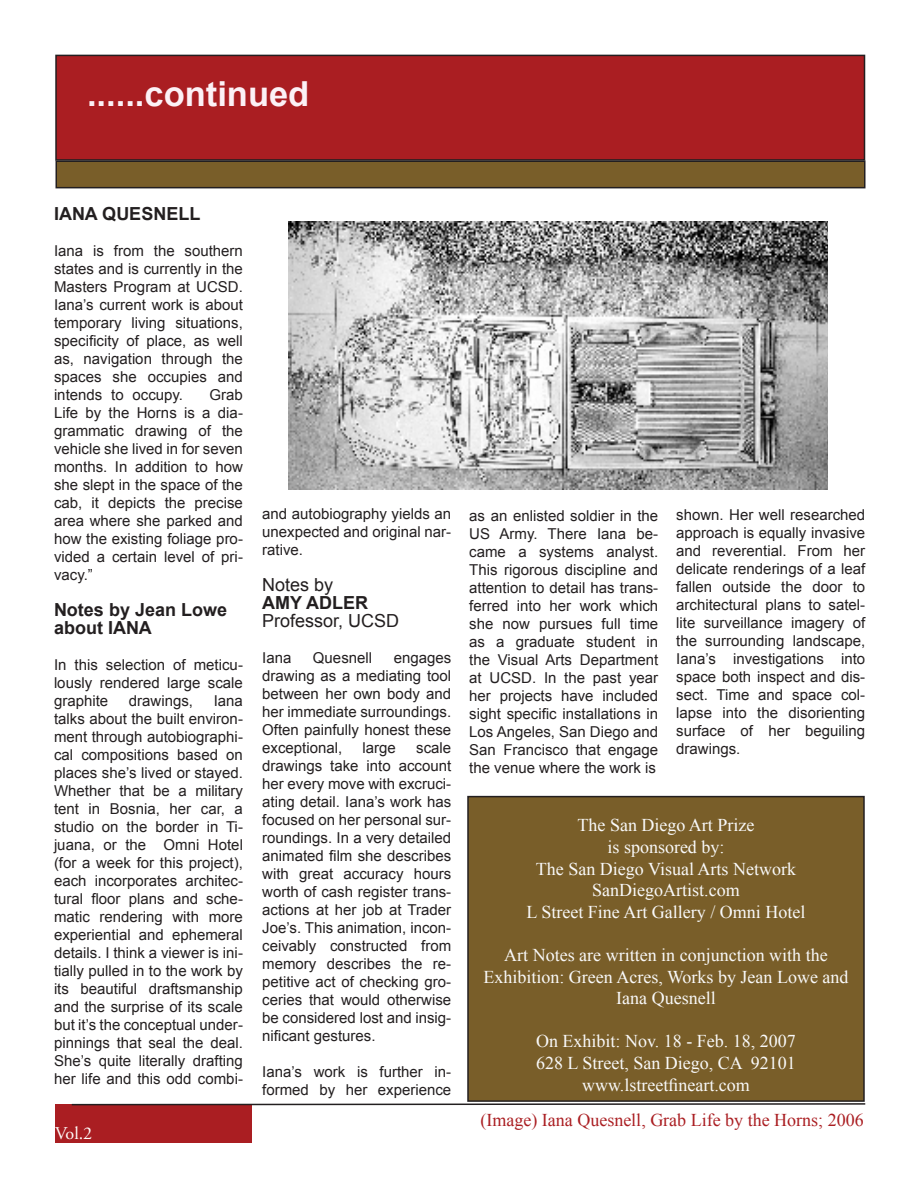
<style>
.page{position:relative;width:918px;height:1188px;background:#fff}
.page>*{position:absolute;margin:0;border:0;box-sizing:border-box;transform-origin:0 0}
.t1{font:700 34.5px "Arial";color:#fcf1f6}
.t2{font:18px/21.6px "Times New Roman";color:#f9f9f9;text-align:center}
.t3{font:700 18px/18px "Arial";color:#231f20}
.t4{font:18px "Times New Roman";color:#aa1e22}
.t5{font:18px "Arial";color:#231f20}
.t6{font:18px "Adobe Garamond Pro";color:#fefcfa}
.t7{font:15px/18px "Arial";color:#231f20;text-align:justify}
</style>
<div class="page">
<div style="left:56px;top:55px;width:809px;height:105px;background:#aa1e22"></div>
<div style="left:55px;top:55px;width:810px;height:106px;border:2px solid #231f20"></div>
<div style="left:56px;top:161px;width:809px;height:27px;background:#795e29"></div>
<div style="left:56px;top:160px;width:810px;height:28px;border:2px solid #231f20"></div>
<div style="left:55px;top:1104px;width:197px;height:38px;background:#aa1e22"></div>
<svg style="left:71px;top:1103px;width:795px;height:3px"></svg>
<img style="left:288px;top:221px;width:540px;height:269px">
<div style="left:468px;top:797px;width:396px;height:304px;background:#795e29"></div>
<div style="left:467px;top:796px;width:398px;height:306px;border:2px solid #231f20"></div>
<p class="t1" style="left:87px;top:71px;width:224px">......continued</p>
<p class="t3" style="left:54px;top:205px;width:148px">IANA QUESNELL</p>
<p class="t7" style="left:54px;top:242px;width:190px">Iana is from the southern states and is currently in the Masters Program at UCSD.<br>Iana’s current work is about temporary living situations, specificity of place, as well as, navigation through the spaces she occupies and intends to occupy.</p>
<p class="t7" style="left:54px;top:386px;width:190px;text-indent:156px">Grab Life by the Horns is a dia&shy;grammatic drawing of the vehicle she lived in for seven months. In addition to how she slept in the space of the cab, it depicts the precise area where she parked and how the existing foliage pro&shy;vided a certain level of pri&shy;vacy.”</p>
<p class="t3" style="left:54px;top:601px;width:175px">Notes by Jean Lowe about IANA</p>
<p class="t7" style="left:54px;top:656px;width:190px">In this selection of meticu&shy;lously rendered large scale graphite</p>
<p class="t7" style="left:54px;top:692px;width:190px;text-indent:160px">Iana talks about the built environ&shy;ment through autobiographi&shy;cal compositions based on places she’s lived or stayed.<br>Whether that be a military tent in Bosnia, her car, a studio on the border in Ti&shy;juana, or the Omni Hotel (for a week for this project), each incorporates architec&shy;tural floor plans and sche&shy;matic rendering with more experiential and ephemeral details. I think a viewer is ini&shy;tially pulled in to the work by its beautiful draftsmanship and the surprise of its scale but it’s the conceptual under&shy;pinnings that seal the deal.<br>She’s quite literally drafting her life and this odd combi-</p>
<p class="t7" style="left:129px;top:692px;width:66px">drawings,</p>
<p class="t6" style="left:55px;top:1122px;width:39px">Vol.2</p>
<p class="t7" style="left:262px;top:505px;width:190px">and autobiography yields an unexpected and original nar&shy;rative.</p>
<p class="t5" style="left:262px;top:573px;width:73px">Notes by</p>
<p class="t3" style="left:262px;top:594px;width:108px">AMY ADLER</p>
<p class="t5" style="left:262px;top:609px;width:139px">Professor, UCSD</p>
<p class="t7" style="left:262px;top:649px;width:31px">Iana</p>
<p class="t7" style="left:313px;top:649px;width:61px">Quesnell</p>
<p class="t7" style="left:262px;top:649px;width:190px;text-indent:131px">engages drawing as a mediating tool between her own body and her immediate surroundings.<br>Often painfully honest these exceptional,</p>
<p class="t7" style="left:262px;top:739px;width:190px;text-indent:154px">scale drawings take into account her every move with excruci&shy;ating detail. Iana’s work has focused on her personal sur&shy;roundings. In a very detailed animated film she describes with great accuracy hours worth of cash register trans&shy;actions at her job at Trader Joe’s. This animation, incon&shy;ceivably constructed from memory describes the re&shy;petitive act of checking gro&shy;ceries that would otherwise be considered lost and insig&shy;nificant gestures.</p>
<p class="t7" style="left:262px;top:1063px;width:190px">Iana’s work is further in&shy;formed by her experience</p>
<p class="t7" style="left:363px;top:739px;width:35px">large</p>
<p class="t7" style="left:469px;top:507px;width:190px">as an enlisted soldier in the US Army. There Iana be&shy;came a systems analyst.<br>This rigorous discipline and attention to detail has trans&shy;ferred into her work which she now pursues full time as a graduate student in the Visual Arts Department at UCSD. In the past year her projects have included sight specific installations in Los Angeles, San Diego and San Francisco that engage the venue where the work is</p>
<p class="t7" style="left:676px;top:506px;width:190px">shown. Her well researched approach is equally invasive and reverential. From her delicate renderings of a leaf fallen outside the door to architectural plans to satel&shy;lite surveillance imagery of the surrounding landscape, Iana’s investigations into space both inspect and dis&shy;sect. Time and space col&shy;lapse into the disorienting surface of her beguiling drawings.</p>
<p class="t2" style="left:578px;top:814px;width:178px">The San Diego Art Prize</p>
<p class="t2" style="left:608px;top:836px;width:118px">is sponsored by:</p>
<p class="t2" style="left:536px;top:858px;width:262px">The San Diego Visual Arts Network</p>
<p class="t2" style="left:592px;top:879px;width:149px">SanDiegoArtist.com</p>
<p class="t2" style="left:527px;top:901px;width:280px">L Street Fine Art Gallery / Omni Hotel</p>
<p class="t2" style="left:504px;top:944px;width:325px">Art Notes are written in conjunction with the</p>
<p class="t2" style="left:483px;top:966px;width:367px">Exhibition: Green Acres, Works by Jean Lowe and<br>Iana Quesnell</p>
<p class="t2" style="left:536px;top:1030px;width:261px">On Exhibit: Nov. 18 - Feb. 18, 2007</p>
<p class="t2" style="left:536px;top:1052px;width:261px">628 L Street, San Diego, CA 92101 www.lstreetfineart.com</p>
<p class="t4" style="left:480px;top:1108px;width:385px">(Image) Iana Quesnell, Grab Life by the Horns; 2006</p>
</div>
